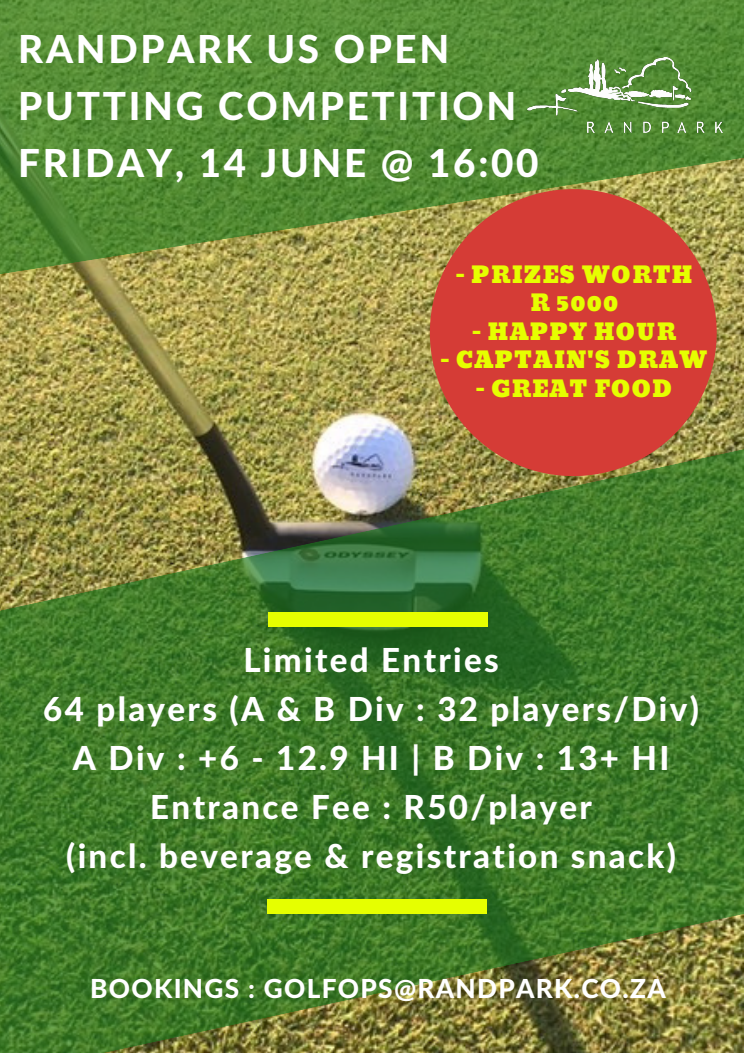
<style>
.page{position:relative;width:744px;height:1053px;background:#fff}
.page>*{position:absolute;margin:0;border:0;box-sizing:border-box;transform-origin:0 0}
.t1{font:800 38.6px/57px "Lato Latin";letter-spacing:.07em;color:#fff}
.t2{font:800 33.08px/48.9px "Lato Latin";letter-spacing:.07em;color:#fff;text-align:center}
.t3{font:800 26.24px "Lato Latin";letter-spacing:.05em;color:#fff}
.t4{font:22.48px/28.5px "Bevan";letter-spacing:.05em;color:#e6ff00;text-align:center}
</style>
<div class="page">
<img style="left:0;top:274px;width:744px;height:175px">
<img style="left:0;top:449px;width:744px;height:603px">
<svg style="left:0;top:0;width:744px;height:274px;background:#5d8d37"></svg>
<img style="left:527px;top:58px;width:196px;height:75px">
<div style="left:268px;top:612px;width:220px;height:14px;background:#e6ff00"></div>
<div style="left:267px;top:899px;width:220px;height:14px;background:#e6ff00"></div>
<svg style="left:430px;top:189px;width:287px;height:287px;background:#c74f3a"></svg>
<p class="t1" style="left:18px;top:20px;width:522px">RANDPARK US OPEN<br>PUTTING COMPETITION<br>FRIDAY, 14 JUNE @ 16:00</p>
<p class="t4" style="left:456px;top:261px;width:238px">- PRIZES WORTH<br>R 5000</p>
<p class="t4" style="left:473px;top:318px;width:205px">- HAPPY HOUR</p>
<p class="t4" style="left:441px;top:346px;width:268px">- CAPTAIN'S DRAW</p>
<p class="t4" style="left:476px;top:375px;width:198px">- GREAT FOOD</p>
<p class="t2" style="left:43px;top:635px;width:657px">Limited Entries<br>64 players (A &amp; B Div : 32 players/Div)<br>A Div : +6 - 12.9 HI | B Div : 13+ HI<br>Entrance Fee : R50/player<br>(incl. beverage &amp; registration snack)</p>
<p class="t3" style="left:90px;top:971px;width:577px">BOOKINGS : GOLFOPS@RANDPARK.CO.ZA</p>
</div>
